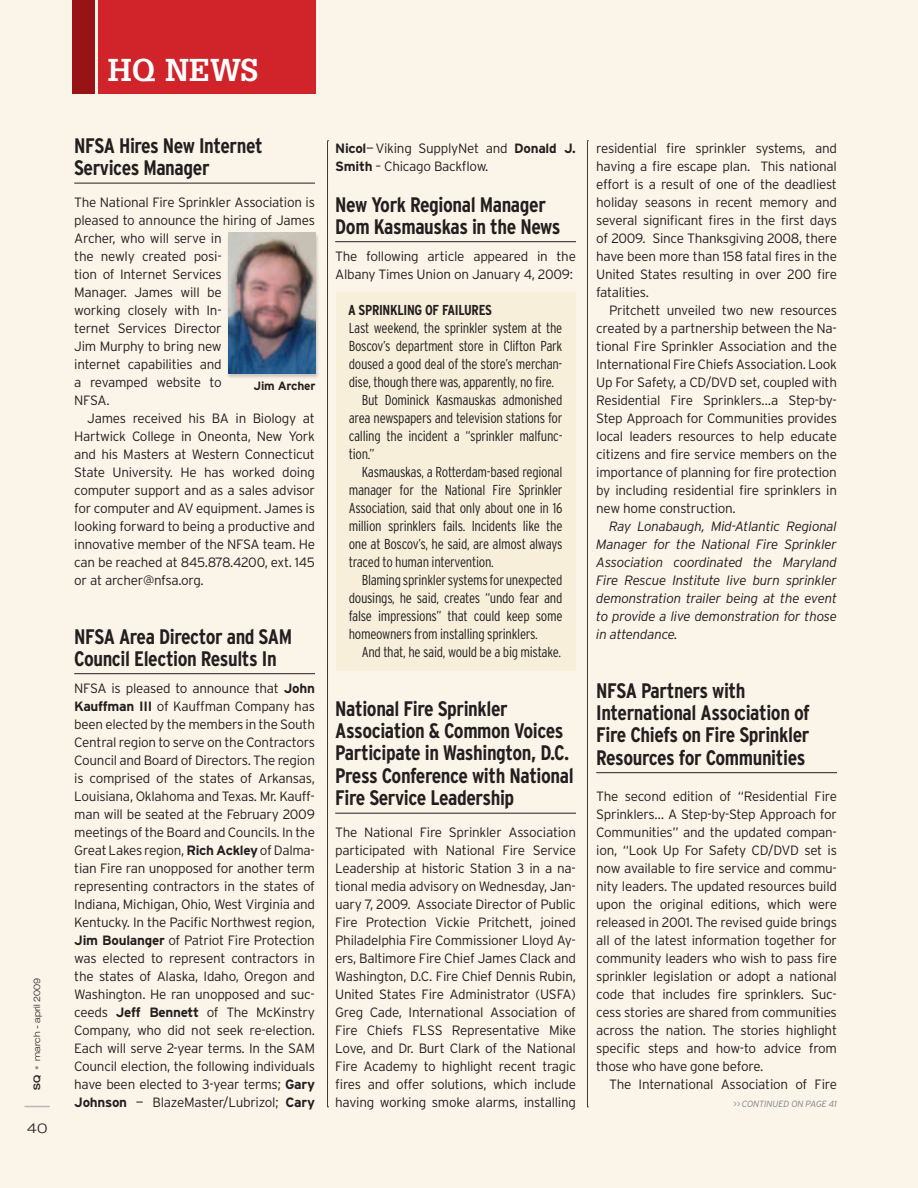
<style>
.page{position:relative;width:918px;height:1188px;background:#fbf5e9}
.page>*{position:absolute;margin:0;border:0;box-sizing:border-box;transform-origin:0 0}
.t1{font:700 30.9px "Glypha";color:#fff}
.t2{font:700 condensed 21px/22.5px "Interstate";letter-spacing:-.02em;color:#231f20}
.t3{font:300 condensed 14.4px "Interstate";letter-spacing:-.02em;color:#231f20}
.t4{font:700 condensed 14.4px "Interstate";letter-spacing:-.02em;color:#231f20}
.t5{font:300 13.5px/18px "Interstate";letter-spacing:-.02em;color:#231f20;text-align:justify}
.t6{font:italic 300 13.5px/18px "Interstate";letter-spacing:-.02em;color:#231f20;text-align:justify}
.t7{font:300 expanded 13.5px "Helvetica Neue";color:#231f20;scale:1.15 1}
.t8{font:700 12px "Interstate";letter-spacing:-.02em;color:#231f20}
.t9{font:500 expanded 9px "Helvetica Neue";color:#231f20}
.t10{font:italic 300 9px "Interstate";letter-spacing:-.02em;color:#808285}
.t11{font:300 expanded 9px "Helvetica Neue";color:#231f20}
.s1{font-weight:300;color:#939598}
.s2{font-weight:300}
.s3{font-weight:500}
.s4{color:#939598}
.s5{font-weight:700}
</style>
<div class="page">
<div style="left:336px;top:292px;width:240px;height:379px;background:#f8efdb"></div>
<hr style="left:74px;top:183px;width:241px;height:1px;background:#231f20">
<hr style="left:74px;top:673px;width:241px;height:1px;background:#231f20">
<hr style="left:335px;top:241px;width:241px;height:1px;background:#231f20">
<hr style="left:335px;top:813px;width:241px;height:1px;background:#231f20">
<hr style="left:596px;top:772px;width:241px;height:1px;background:#231f20">
<svg style="left:327px;top:141px;width:2px;height:967px"></svg>
<svg style="left:587px;top:141px;width:1px;height:967px"></svg>
<div style="left:98px;top:0;width:218px;height:94px;background:#d1232a"></div>
<div style="left:72px;top:0;width:23px;height:94px;background:#981316"></div>
<img style="left:228px;top:234px;width:90px;height:144px">
<img style="left:228px;top:233px;width:87px;height:141px">
<svg style="left:24px;top:1106px;width:26px;height:1px"></svg>
<p class="t9" style="left:34px;top:1090px;width:191px;rotate:-90deg">sprinkler quarter y <span class="s1">•</span> <span class="s2">march - april 2009</span></p>
<p class="t11" style="left:34px;top:1090px;width:114px;rotate:-90deg"><span class="s3">SQ</span> <span class="s4">•</span> march - april 2009</p>
<p class="t7" style="left:27px;top:1123px;width:20px">40</p>
<h1 class="t1" style="left:108px;top:58px;width:152px">HQ NEWS</h1>
<h2 class="t2" style="left:74px;top:136px;width:190px">NFSA Hires New Internet<br>Services Manager</h2>
<p class="t5" style="left:74px;top:194px;width:242px;text-align:left">The National Fire Sprinkler Association is pleased to announce the hiring of James<br>Archer, who will serve in<br>the newly created posi-<br>tion of Internet Services<br>Manager. James will be<br>working closely with In-<br>ternet Services Director<br>Jim Murphy to bring new<br>internet capabilities and<br>a revamped website to<br>NFSA.</p>
<p class="t5" style="left:74px;top:410px;width:242px;text-indent:13px">James received his BA in Biology at Hartwick College in Oneonta, New York and his Masters at Western Connecticut State University. He has worked doing computer support and as a sales advisor for computer and AV equipment. James is looking forward to being a productive and innovative member of the NFSA team. He can be reached at 845.878.4200, ext. 145 or at archer@nfsa.org.</p>
<p class="t8" style="left:253px;top:381px;width:64px">Jim Archer</p>
<h2 class="t2" style="left:74px;top:627px;width:219px">NFSA Area Director and SAM<br>Council Election Results In</h2>
<p class="t5" style="left:74px;top:680px;width:242px">NFSA is pleased to announce that <span class="s5">John Kauffman III</span> of Kauffman Company has been elected by the members in the South Central region to serve on the Contractors Council and Board of Directors. The region is comprised of the states of Arkansas, Louisiana, Oklahoma and Texas. Mr. Kauff&shy;man will be seated at the February 2009 meetings of the Board and Councils. In the Great Lakes region, <span class="s5">Rich Ackley</span> of Dalma&shy;tian Fire ran unopposed for another term representing contractors in the states of Indiana, Michigan, Ohio, West Virginia and Kentucky. In the Pacific Northwest region, <span class="s5">Jim Boulanger</span> of Patriot Fire Protection was elected to represent contractors in the states of Alaska, Idaho, Oregon and Washington. He ran unopposed and suc&shy;ceeds <span class="s5">Jeff Bennett</span> of The McKinstry Company, who did not seek re-election.<br>Each will serve 2-year terms. In the SAM Council election, the following individuals have been elected to 3-year terms; <span class="s5">Gary Johnson</span> — BlazeMaster/Lubrizol; <span class="s5">Cary</span></p>
<p class="t5" style="left:335px;top:140px;width:242px"><span class="s5">Nicol</span>—Viking SupplyNet and <span class="s5">Donald J.<br>Smith</span> – Chicago Backflow.</p>
<h2 class="t2" style="left:335px;top:195px;width:227px">New York Regional Manager<br>Dom Kasmauskas in the News</h2>
<p class="t5" style="left:335px;top:248px;width:242px">The following article appeared in the<br>Albany Times Union on January 4, 2009:</p>
<p class="t4" style="left:348px;top:305px;width:145px">A SPRINKLING OF FAILURES</p>
<p class="t3" style="left:349px;top:323px;width:215px">Last weekend, the sprinkler system at the</p>
<p class="t3" style="left:349px;top:341px;width:215px">Boscov’s department store in Clifton Park</p>
<p class="t3" style="left:349px;top:359px;width:215px">doused a good deal of the store’s merchan-</p>
<p class="t3" style="left:349px;top:377px;width:207px">dise, though there was, apparently, no fire.</p>
<p class="t3" style="left:362px;top:395px;width:202px">But Dominick Kasmauskas admonished</p>
<p class="t3" style="left:349px;top:413px;width:215px">area newspapers and television stations for</p>
<p class="t3" style="left:349px;top:431px;width:215px">calling the incident a “sprinkler malfunc-</p>
<p class="t3" style="left:349px;top:449px;width:27px">tion.”</p>
<p class="t3" style="left:362px;top:467px;width:202px">Kasmauskas, a Rotterdam-based regional</p>
<p class="t3" style="left:349px;top:485px;width:215px">manager for the National Fire Sprinkler</p>
<p class="t3" style="left:349px;top:503px;width:215px">Association, said that only about one in 16</p>
<p class="t3" style="left:349px;top:521px;width:215px">million sprinklers fails. Incidents like the</p>
<p class="t3" style="left:349px;top:539px;width:215px">one at Boscov’s, he said, are almost always</p>
<p class="t3" style="left:349px;top:557px;width:147px">traced to human intervention.</p>
<p class="t3" style="left:362px;top:575px;width:202px">Blaming sprinkler systems for unexpected</p>
<p class="t3" style="left:349px;top:593px;width:215px">dousings, he said, creates “undo fear and</p>
<p class="t3" style="left:349px;top:611px;width:215px">false impressions” that could keep some</p>
<p class="t3" style="left:349px;top:629px;width:190px">homeowners from installing sprinklers.</p>
<p class="t3" style="left:362px;top:647px;width:201px">And that, he said, would be a big mistake.</p>
<h2 class="t2" style="left:335px;top:699px;width:240px">National Fire Sprinkler<br>Association &amp; Common Voices<br>Participate in Washington, D.C.<br>Press Conference with National<br>Fire Service Leadership</h2>
<p class="t5" style="left:335px;top:824px;width:242px">The National Fire Sprinkler Association participated with National Fire Service Leadership at historic Station 3 in a na&shy;tional media advisory on Wednesday, Jan&shy;uary 7, 2009. Associate Director of Public Fire Protection Vickie Pritchett, joined Philadelphia Fire Commissioner Lloyd Ay&shy;ers, Baltimore Fire Chief James Clack and Washington, D.C. Fire Chief Dennis Rubin, United States Fire Administrator (USFA)<br>Greg Cade, International Association of Fire Chiefs FLSS Representative Mike Love, and Dr. Burt Clark of the National Fire Academy to highlight recent tragic fires and offer solutions, which include having working smoke alarms, installing</p>
<p class="t5" style="left:596px;top:140px;width:242px">residential fire sprinkler systems, and having a fire escape plan. This national effort is a result of one of the deadliest holiday seasons in recent memory and several significant fires in the first days of 2009. Since Thanksgiving 2008, there have been more than 158 fatal fires in the United States resulting in over 200 fire fatalities.</p>
<p class="t5" style="left:596px;top:302px;width:242px;text-indent:13px">Pritchett unveiled two new resources created by a partnership between the Na&shy;tional Fire Sprinkler Association and the International Fire Chiefs Association. Look Up For Safety, a CD/DVD set, coupled with Residential Fire Sprinklers…a Step-by-Step Approach for Communities provides local leaders resources to help educate citizens and fire service members on the importance of planning for fire protection by including residential fire sprinklers in new home construction.</p>
<p class="t6" style="left:596px;top:518px;width:242px;text-indent:13px">Ray Lonabaugh, Mid-Atlantic Regional Manager for the National Fire Sprinkler Association coordinated the Maryland Fire Rescue Institute live burn sprinkler demonstration trailer being at the event to provide a live demonstration for those in attendance.</p>
<h2 class="t2" style="left:596px;top:681px;width:215px">NFSA Partners with<br>International Association of<br>Fire Chiefs on Fire Sprinkler<br>Resources for Communities</h2>
<p class="t5" style="left:596px;top:788px;width:242px">The second edition of “Residential Fire Sprinklers… A Step-by-Step Approach for Communities” and the updated compan&shy;ion, “Look Up For Safety CD/DVD set is now available to fire service and commu&shy;nity leaders. The updated resources build upon the original editions, which were released in 2001. The revised guide brings all of the latest information together for community leaders who wish to pass fire sprinkler legislation or adopt a national code that includes fire sprinklers. Suc&shy;cess stories are shared from communities across the nation. The stories highlight specific steps and how-to advice from those who have gone before.</p>
<p class="t5" style="left:609px;top:1076px;width:229px">The International Association of Fire</p>
<p class="t10" style="left:733px;top:1100px;width:105px">&gt; &gt; CONTINUED ON PAGE 41</p>
</div>
